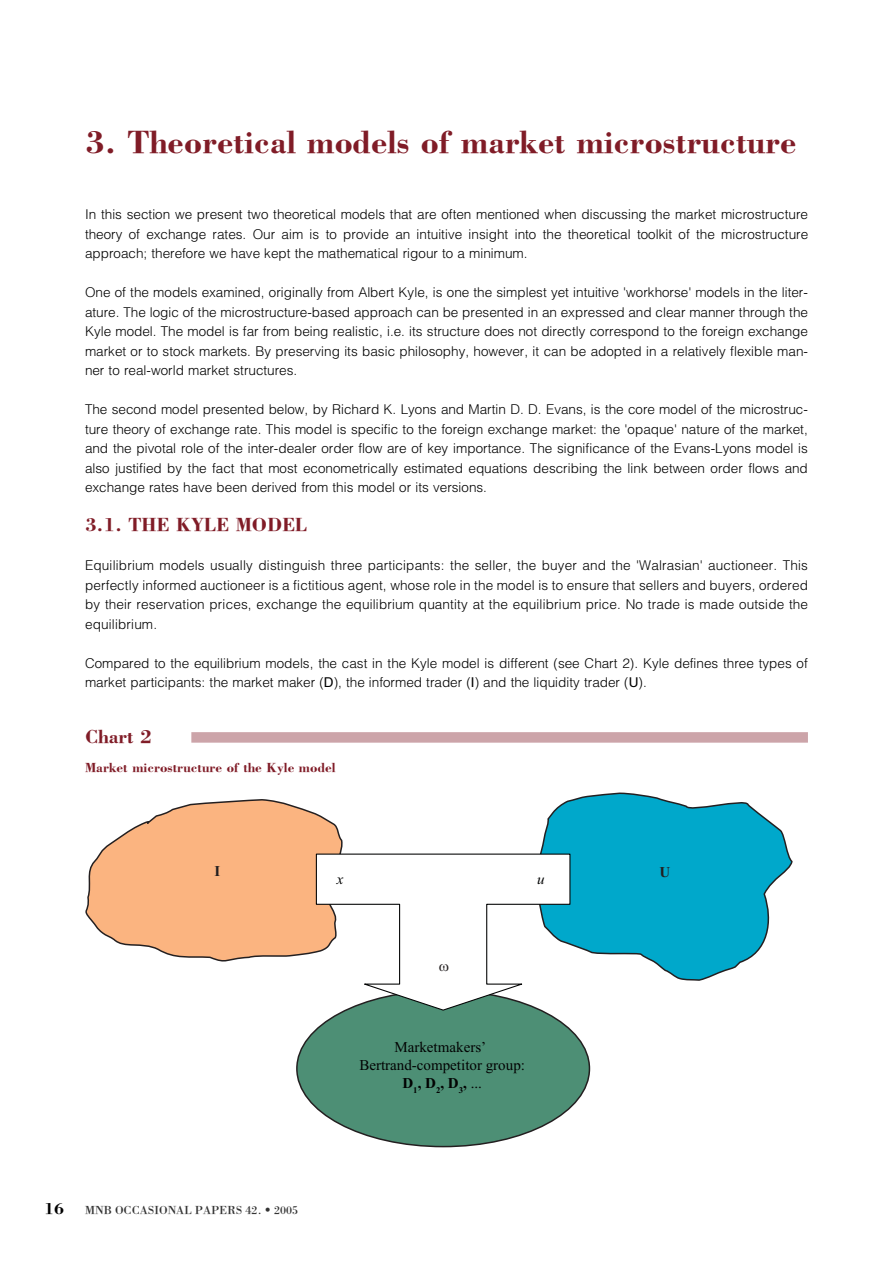
<style>
.page{position:relative;width:893px;height:1263px;background:#fff}
.page>*{position:absolute;margin:0;border:0;box-sizing:border-box;transform-origin:0 0}
.t1{font:33px "TT1361 O00";color:#801c27}
.t2{font:19.5px "TT1361 O00";color:#801c27}
.t3{font:16.5px "TT1361 O00";color:#000}
.t4{font:15px/18px "Times New Roman HU";color:#020303;text-align:center}
.t5{font:15px "Times New Roman HU Bold";color:#020303}
.t6{font:15px "Times New Roman HU Italic";color:#020303}
.t7{font:15px "Times New Roman HU Bold";color:#231f20}
.t8{font:13.5px/19.5px "TT1368 O00";color:#000;text-align:justify}
.t9{font:13.5px "TT1361 O00";color:#801c27}
.t10{font:12px "TT1359 O00";color:#333}
.s1{font-family:"TT13 A0 O00"}
.s2{font-family:"TT136 FO00"}
.s3{font-family:"Times New Roman HU"}
</style>
<div class="page">
<div style="left:191px;top:732px;width:617px;height:11px;background:#cca4a9"></div>
<div style="left:297px;top:990px;width:292px;height:156px;background:#4d8f75;border-radius:50%"></div>
<svg style="left:571px;top:792px;width:222px;height:189px"></svg>
<svg style="left:85px;top:799px;width:486px;height:212px"></svg>
<h1 class="t1" style="left:85px;top:131px;width:713px">3. Theoretical models of market microstructure</h1>
<p class="t8" style="left:85px;top:206px;width:725px">In this section we present two theoretical models that are often mentioned when discussing the market microstructure theory of exchange rates. Our aim is to provide an intuitive insight into the theoretical toolkit of the microstructure approach; therefore we have kept the mathematical rigour to a minimum.</p>
<p class="t8" style="left:85px;top:284px;width:724px">One of the models examined, originally from Albert Kyle, is one the simplest yet intuitive 'workhorse' models in the liter&shy;ature. The logic of the microstructure-based approach can be presented in an expressed and clear manner through the Kyle model. The model is far from being realistic, i.e. its structure does not directly correspond to the foreign exchange market or to stock markets. By preserving its basic philosophy, however, it can be adopted in a relatively flexible man&shy;ner to real-world market structures.</p>
<p class="t8" style="left:85px;top:401px;width:724px">The second model presented below, by Richard K. Lyons and Martin D. D. Evans, is the core model of the microstruc&shy;ture theory of exchange rate. This model is specific to the foreign exchange market: the 'opaque' nature of the market, and the pivotal role of the inter-dealer order flow are of key importance. The significance of the Evans-Lyons model is also justified by the fact that most econometrically estimated equations describing the link between order flows and exchange rates have been derived from this model or its versions.</p>
<h2 class="t2" style="left:85px;top:518px;width:224px">3.1. THE KYLE MODEL</h2>
<p class="t8" style="left:85px;top:557px;width:724px">Equilibrium models usually distinguish three participants: the seller, the buyer and the 'Walrasian' auctioneer. This perfectly informed auctioneer is a fictitious agent, whose role in the model is to ensure that sellers and buyers, ordered by their reservation prices, exchange the equilibrium quantity at the equilibrium price. No trade is made outside the equilibrium.</p>
<p class="t8" style="left:85px;top:654px;width:724px">Compared to the equilibrium models, the cast in the Kyle model is different (see Chart 2). Kyle defines three types of market participants: the market maker (<span class="s1">D</span>), the informed trader (<span class="s1">I</span>) and the liquidity trader (<span class="s1">U</span>).</p>
<h2 class="t2" style="left:85px;top:729px;width:69px">Chart 2</h2>
<p class="t9" style="left:85px;top:763px;width:252px">Market microstructure of the Kyle model</p>
<p class="t7" style="left:214px;top:863px;width:7px">I</p>
<p class="t7" style="left:660px;top:863px;width:12px">U</p>
<p class="t6" style="left:337px;top:871px;width:8px">x</p>
<p class="t6" style="left:537px;top:871px;width:9px">u</p>
<p class="t3" style="left:44px;top:1202px;width:22px">16</p>
<p class="t10" style="left:85px;top:1206px;width:215px">MNB OCCASIONAL PAPERS 42. <span class="s2">•</span> 2005</p>
<p class="t4" style="left:359px;top:1040px;width:167px">Marketmakers’<br>Bertrand-competitor group:</p>
<p class="t5" style="left:402px;top:1075px;width:81px">D<sub>1</sub>, D<sub>2</sub>, D<sub>3</sub>, <span class="s3">...</span></p>
</div>
